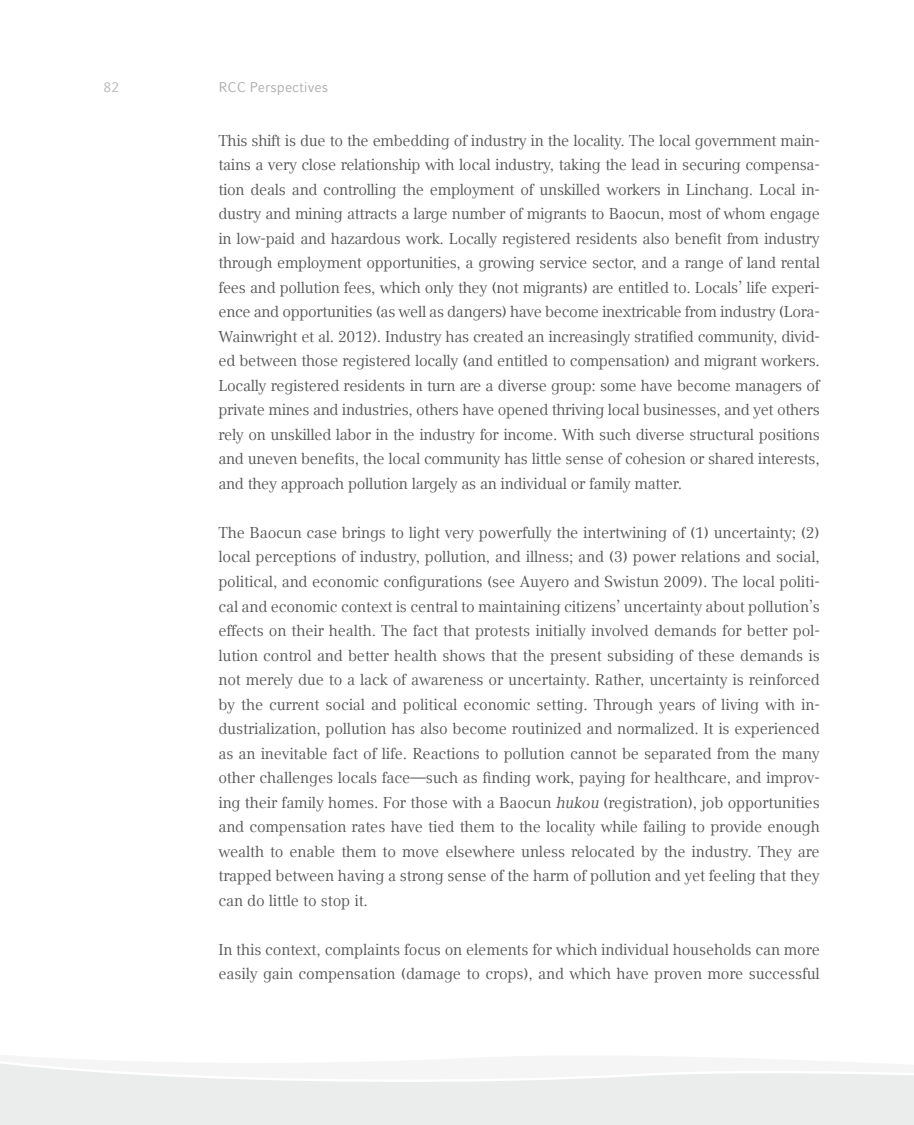
<style>
.page{position:relative;width:914px;height:1125px;background:#fff}
.page>*{position:absolute;margin:0;border:0;box-sizing:border-box;transform-origin:0 0}
.t1{font:15.75px/24.5px "LMU Compatil Text";letter-spacing:-.01em;color:#565656;text-align:justify}
.t2{font:14px "LMU Compatil Fact";color:#adaeae}
.t3{font:14px "LMU Compatil Fact";color:#bbbcbd}
.s1{font-style:italic}
</style>
<div class="page">
<svg style="left:0;top:1063px;width:913px;height:62px;fill:#ebecec"></svg>
<p class="t3" style="left:103px;top:79px;width:17px">82</p>
<p class="t2" style="left:218px;top:79px;width:111px">RCC Perspectives</p>
<p class="t1" style="left:218px;top:128px;width:603px">This shift is due to the embedding of industry in the locality. The local government main&shy;tains a very close relationship with local industry, taking the lead in securing compensa&shy;tion deals and controlling the employment of unskilled workers in Linchang. Local in&shy;dustry and mining attracts a large number of migrants to Baocun, most of whom engage in low-paid and hazardous work. Locally registered residents also benefit from industry through employment opportunities, a growing service sector, and a range of land rental fees and pollution fees, which only they (not migrants) are entitled to. Locals’ life experi&shy;ence and opportunities (as well as dangers) have become inextricable from industry (Lora-Wainwright et al. 2012). Industry has created an increasingly stratified community, divid&shy;ed between those registered locally (and entitled to compensation) and migrant workers.<br>Locally registered residents in turn are a diverse group: some have become managers of private mines and industries, others have opened thriving local businesses, and yet others rely on unskilled labor in the industry for income. With such diverse structural positions and uneven benefits, the local community has little sense of cohesion or shared interests, and they approach pollution largely as an individual or family matter.</p>
<p class="t1" style="left:218px;top:520px;width:603px">The Baocun case brings to light very powerfully the intertwining of (1) uncertainty; (2) local perceptions of industry, pollution, and illness; and (3) power relations and social, political, and economic configurations (see Auyero and Swistun 2009). The local politi&shy;cal and economic context is central to maintaining citizens’ uncertainty about pollution’s effects on their health. The fact that protests initially involved demands for better pol&shy;lution control and better health shows that the present subsiding of these demands is not merely due to a lack of awareness or uncertainty. Rather, uncertainty is reinforced by the current social and political economic setting. Through years of living with in&shy;dustrialization, pollution has also become routinized and normalized. It is experienced as an inevitable fact of life. Reactions to pollution cannot be separated from the many other challenges locals face—such as finding work, paying for healthcare, and improv&shy;ing their family homes. For those with a Baocun <span class="s1">hukou</span> (registration), job opportunities and compensation rates have tied them to the locality while failing to provide enough wealth to enable them to move elsewhere unless relocated by the industry. They are trapped between having a strong sense of the harm of pollution and yet feeling that they can do little to stop it.</p>
<p class="t1" style="left:218px;top:937px;width:602px">In this context, complaints focus on elements for which individual households can more easily gain compensation (damage to crops), and which have proven more successful</p>
</div>
